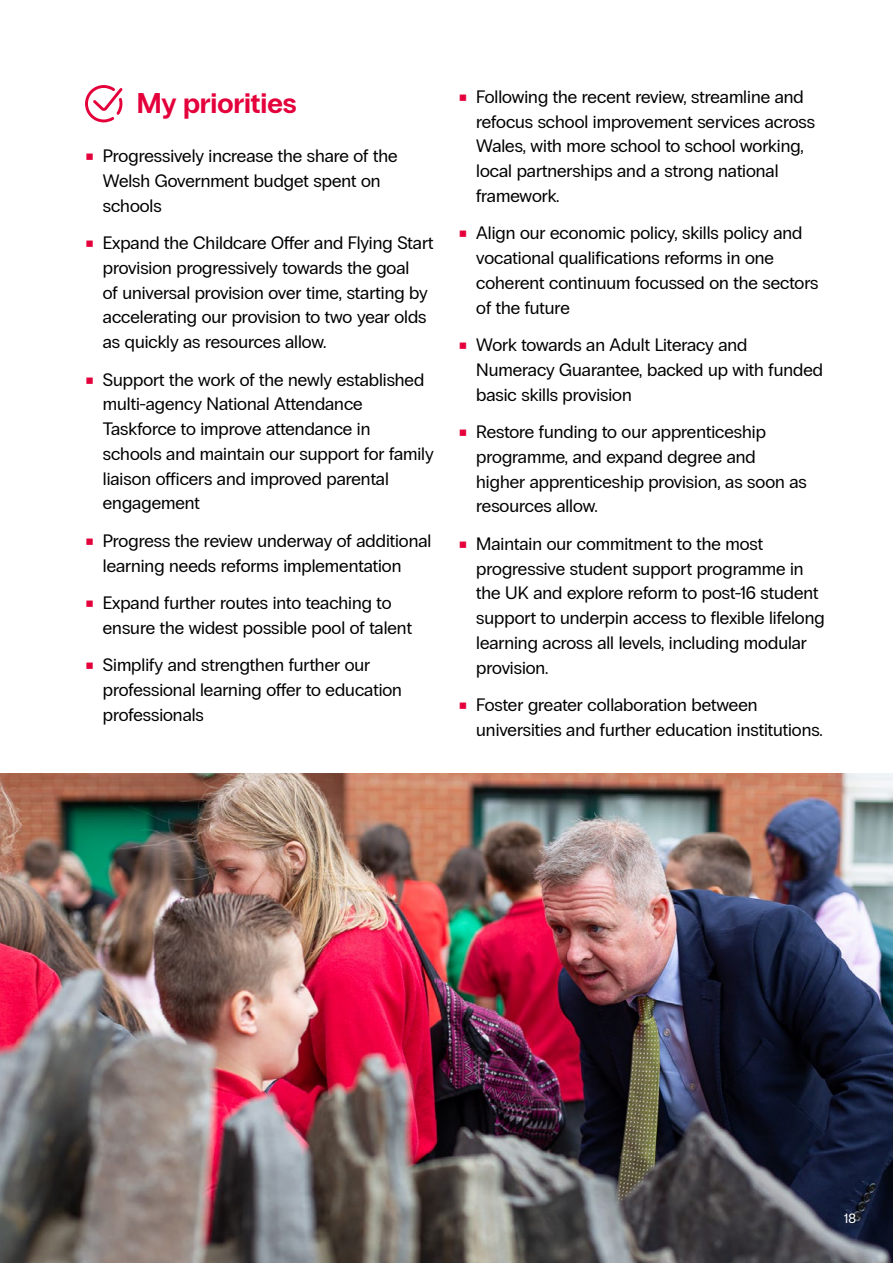
<style>
.page{position:relative;width:893px;height:1263px;background:#fff}
.page>*{position:absolute;margin:0;border:0;box-sizing:border-box;transform-origin:0 0}
.t1{font:700 28.5px "PP Radio Grotesk";color:#e4003b}
.t2{font:18px/24.8px "PP Radio Grotesk";color:#000}
.t3{font:13.5px "PP Radio Grotesk";color:#fff}
.s1{font-weight:900;font-size:30px;color:#e4003b}
</style>
<div class="page">
<svg style="left:85px;top:85px;width:38px;height:37px"></svg>
<img style="left:0;top:774px;width:893px;height:489px">
<h1 class="t1" style="left:137px;top:86px;width:161px">My priorities</h1>
<p class="t2" style="left:103px;top:144px;width:296px;text-indent:-17px"><span class="s1">•</span> Progressively increase the share of the<br>Welsh Government budget spent on schools</p>
<p class="t2" style="left:103px;top:231px;width:332px;text-indent:-17px"><span class="s1">•</span> Expand the Childcare Offer and Flying Start provision progressively towards the goal<br>of universal provision over time, starting by accelerating our provision to two year olds as quickly as resources allow.</p>
<p class="t2" style="left:103px;top:367px;width:332px;text-indent:-17px"><span class="s1">•</span> Support the work of the newly established multi-agency National Attendance Taskforce to improve attendance in schools and maintain our support for family liaison officers and improved parental engagement</p>
<p class="t2" style="left:103px;top:528px;width:330px;text-indent:-17px"><span class="s1">•</span> Progress the review underway of additional learning needs reforms implementation</p>
<p class="t2" style="left:103px;top:591px;width:311px;text-indent:-17px"><span class="s1">•</span> Expand further routes into teaching to ensure the widest possible pool of talent</p>
<p class="t2" style="left:103px;top:653px;width:301px;text-indent:-17px"><span class="s1">•</span> Simplify and strengthen further our professional learning offer to education professionals</p>
<p class="t2" style="left:476px;top:84px;width:340px;text-indent:-17px"><span class="s1">•</span> Following the recent review, streamline and refocus school improvement services across Wales, with more school to school working, local partnerships and a strong national framework.</p>
<p class="t2" style="left:476px;top:221px;width:344px;text-indent:-17px"><span class="s1">•</span> Align our economic policy, skills policy and vocational qualifications reforms in one coherent continuum focussed on the sectors of the future</p>
<p class="t2" style="left:476px;top:333px;width:348px;text-indent:-17px"><span class="s1">•</span> Work towards an Adult Literacy and<br>Numeracy Guarantee, backed up with funded basic skills provision</p>
<p class="t2" style="left:476px;top:420px;width:332px;text-indent:-17px"><span class="s1">•</span> Restore funding to our apprenticeship programme, and expand degree and higher apprenticeship provision, as soon as resources allow.</p>
<p class="t2" style="left:476px;top:531px;width:350px;text-indent:-17px"><span class="s1">•</span> Maintain our commitment to the most progressive student support programme in the UK and explore reform to post-16 student support to underpin access to flexible lifelong learning across all levels, including modular provision.</p>
<p class="t2" style="left:476px;top:693px;width:348px;text-indent:-17px"><span class="s1">•</span> Foster greater collaboration between universities and further education institutions.</p>
<p class="t3" style="left:844px;top:1211px;width:13px">18</p>
</div>
